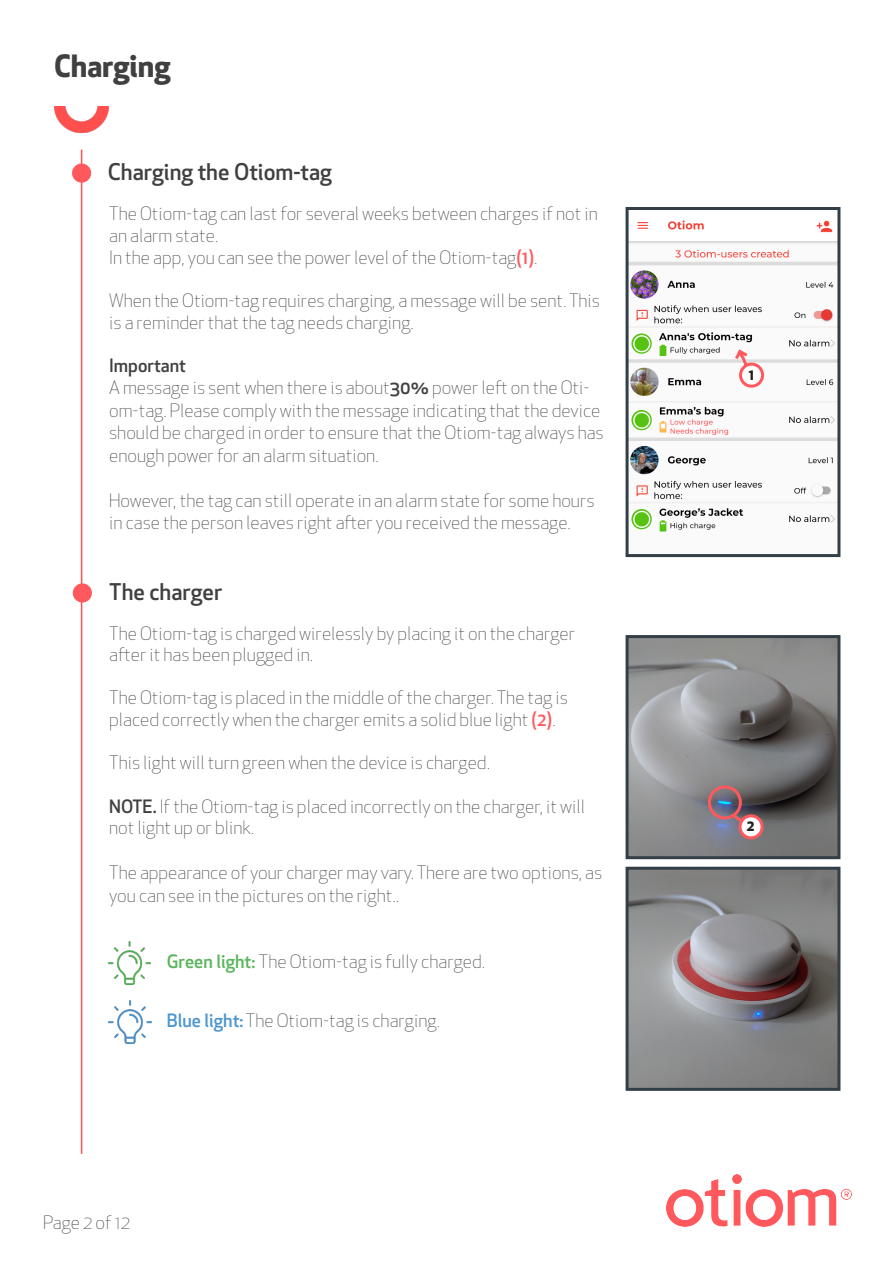
<style>
.page{position:relative;width:893px;height:1263px;background:#fff}
.page>*{position:absolute;margin:0;border:0;box-sizing:border-box;transform-origin:0 0}
.Under-overskrift{font:700 30px "Apex New";color:#404040}
.Punkt_overskrift{font:500 22.5px "Apex New";color:#404040}
.Brødtekst{font:300 18px/21.6px "Apex New";color:#404040}
.Brødtekst-2{font:500 18px "Apex New";color:#404040}
.t1{font:700 15px "Apex New";color:#231f20}
.s1{font-weight:500;color:#ff585d}
.s2{font-weight:500}
.s3{font-weight:500;color:#58b65a}
.s4{font-weight:500;color:#4d96d0}
</style>
<div class="page">
<img style="left:666px;top:1174px;width:185px;height:52px">
<hr style="left:81px;top:150px;width:1px;height:1004px;background:#ff504f">
<div style="left:72px;top:163px;width:19px;height:20px;background:#ff585d;border-radius:50%"></div>
<div style="left:73px;top:583px;width:19px;height:19px;background:#ff585d;border-radius:50%"></div>
<img style="left:54px;top:106px;width:55px;height:27px">
<img style="left:108px;top:942px;width:43px;height:42px">
<img style="left:109px;top:1001px;width:42px;height:42px">
<img style="left:630px;top:639px;width:206px;height:216px">
<div style="left:626px;top:635px;width:214px;height:224px;border:3px solid #333f48"></div>
<img style="left:630px;top:220px;width:206px;height:312px">
<div style="left:626px;top:207px;width:214px;height:350px;border:3px solid #333f48"></div>
<img style="left:630px;top:871px;width:206px;height:216px">
<div style="left:626px;top:867px;width:214px;height:224px;border:3px solid #333f48"></div>
<div style="left:740px;top:816px;width:22px;height:22px;background:#fff;border-radius:50%"></div>
<div style="left:738px;top:814px;width:26px;height:25px;border:3px solid #ff585d;border-radius:50%"></div>
<svg style="left:706px;top:784px;width:39px;height:40px;background:#8a6c7b"></svg>
<div style="left:740px;top:364px;width:22px;height:22px;background:#fff;border-radius:50%"></div>
<div style="left:739px;top:363px;width:25px;height:25px;border:3px solid #ff585d;border-radius:50%"></div>
<svg style="left:732px;top:346px;width:19px;height:23px"></svg>
<p class="Under-overskrift" style="left:54px;top:44px;width:118px">Charging</p>
<p class="Punkt_overskrift" style="left:108px;top:157px;width:226px">Charging the Otiom-tag</p>
<p class="Brødtekst" style="left:109px;top:203px;width:490px">The Otiom-tag can last for several weeks between charges if not in an alarm state.</p>
<p class="Brødtekst" style="left:109px;top:246px;width:430px">In the app, you can see the power level of the Otiom-tag<span class="s1">(1)</span>.</p>
<p class="Brødtekst" style="left:109px;top:290px;width:492px">When the Otiom-tag requires charging, a message will be sent. This is a reminder that the tag needs charging.</p>
<p class="Brødtekst-2" style="left:109px;top:353px;width:78px">Important</p>
<p class="Brødtekst" style="left:109px;top:377px;width:496px;line-height:22.5px">A message is sent when there is about<span class="s2">30%</span> power left on the Oti&shy;om-tag. Please comply with the message indicating that the device should be charged in order to ensure that the Otiom-tag always has enough power for an alarm situation.</p>
<p class="Brødtekst" style="left:109px;top:489px;width:487px;line-height:22.5px">However, the tag can still operate in an alarm state for some hours in case the person leaves right after you received the message.</p>
<p class="Punkt_overskrift" style="left:109px;top:577px;width:115px">The charger</p>
<p class="Brødtekst" style="left:109px;top:622px;width:467px">The Otiom-tag is charged wirelessly by placing it on the charger after it has been plugged in.</p>
<p class="Brødtekst" style="left:109px;top:687px;width:460px">The Otiom-tag is placed in the middle of the charger. The tag is placed correctly when the charger emits a solid blue light <span class="s1">(2)</span>.</p>
<p class="Brødtekst" style="left:109px;top:752px;width:382px">This light will turn green when the device is charged.</p>
<p class="Brødtekst" style="left:109px;top:795px;width:477px"><span class="s2">NOTE.</span> If the Otiom-tag is placed incorrectly on the charger, it will not light up or blink.</p>
<p class="Brødtekst" style="left:109px;top:861px;width:495px;line-height:22.5px">The appearance of your charger may vary. There are two options, as you can see in the pictures on the right..</p>
<p class="Brødtekst" style="left:167px;top:951px;width:320px"><span class="s3">Green light:</span> The Otiom-tag is fully charged.</p>
<p class="Brødtekst" style="left:167px;top:1010px;width:275px"><span class="s4">Blue light:</span> The Otiom-tag is charging.</p>
<p class="Brødtekst" style="left:43px;top:1212px;width:89px">Page 2 of 12</p>
<p class="t1" style="left:749px;top:364px;width:7px">1</p>
<p class="t1" style="left:746px;top:815px;width:10px">2</p>
</div>
